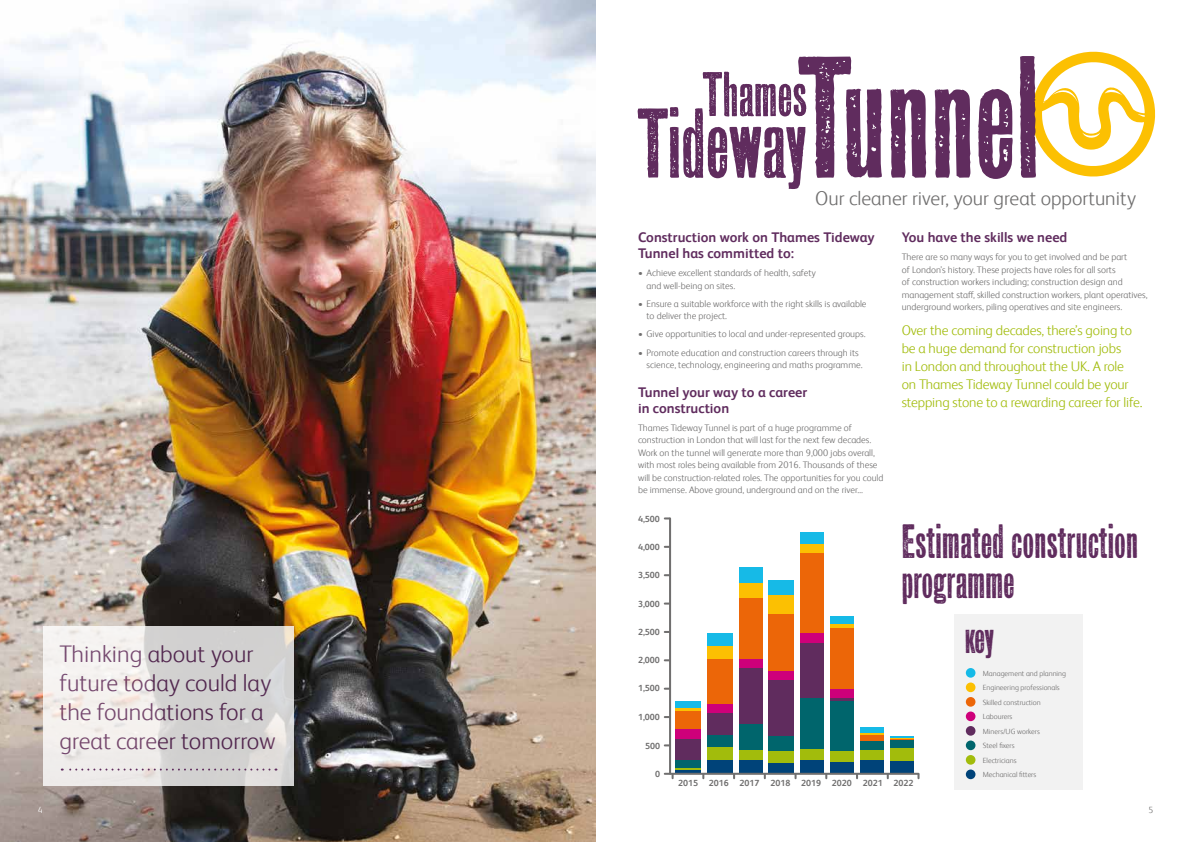
<style>
.page{position:relative;width:1191px;height:842px;background:#fff}
.page>*{position:absolute;margin:0;border:0;box-sizing:border-box;transform-origin:0 0}
.t1{font:98.8px "Prison Press Pro AOE";letter-spacing:.01em;color:#602c5e}
.t2{font:62.8px "Prison Press Pro AOE";letter-spacing:.01em;color:#602c5e}
.t3{font:48px/40px "Prison Press Pro AOE";letter-spacing:.01em;color:#602c5e}
.t4{font:33px "Prison Press Pro AOE";color:#602c5e}
.t5{font:300 24px/29px "FS Albert Pro";color:#602c5e}
.t6{font:300 20px "FS Albert Pro";color:#706f6f}
.t7{font:300 14px/18px "FS Albert Pro";letter-spacing:-.01em;color:#a2bc0c}
.t8{font:700 14px/16px "FS Albert Pro";color:#602c5e}
.t9{font:300 9.5px/12.5px "FS Albert Pro";color:#706f6f}
.t10{font:300 9px "FS Albert Pro";color:#706f6f}
.t11{font:300 9px "FS Albert Pro";color:#fff}
.t12{font:700 8.9px "FS Albert Pro";color:#706f6f}
.t13{font:300 7.5px/14.5px "FS Albert Pro";color:#706f6f}
.s1{font-size:173px}
</style>
<div class="page">
<img style="left:0;top:0;width:595px;height:842px">
<svg style="left:1031px;top:51px;width:125px;height:126px"></svg>
<div style="left:953px;top:614px;width:129px;height:176px;background:#f2f2f2"></div>
<svg style="left:43px;top:626px;width:250px;height:159px"></svg>
<svg style="left:62px;top:768px;width:207px;height:2px"></svg>
<div style="left:890px;top:761px;width:24px;height:12px;background:#004379"></div>
<div style="left:890px;top:748px;width:24px;height:13px;background:#a2bc0c"></div>
<div style="left:890px;top:740px;width:24px;height:8px;background:#00656c"></div>
<svg style="left:890px;top:736px;width:24px;height:4px"></svg>
<div style="left:860px;top:760px;width:24px;height:13px;background:#004379"></div>
<div style="left:860px;top:749px;width:24px;height:11px;background:#a2bc0c"></div>
<div style="left:860px;top:741px;width:24px;height:8px;background:#00656c"></div>
<div style="left:860px;top:734px;width:24px;height:7px;background:#ec6608"></div>
<hr style="left:860px;top:732px;width:24px;height:2px;background:#fcc002">
<div style="left:860px;top:727px;width:24px;height:5px;background:#16bae7"></div>
<div style="left:830px;top:762px;width:24px;height:11px;background:#004379"></div>
<div style="left:830px;top:750px;width:24px;height:12px;background:#a2bc0c"></div>
<div style="left:830px;top:700px;width:24px;height:50px;background:#00656c"></div>
<hr style="left:830px;top:698px;width:24px;height:2px;background:#602c5e">
<div style="left:830px;top:688px;width:24px;height:10px;background:#ce007a"></div>
<div style="left:830px;top:628px;width:24px;height:60px;background:#ec6608"></div>
<div style="left:830px;top:623px;width:24px;height:5px;background:#fcc002"></div>
<div style="left:830px;top:616px;width:24px;height:7px;background:#16bae7"></div>
<div style="left:800px;top:760px;width:24px;height:13px;background:#004379"></div>
<div style="left:800px;top:748px;width:24px;height:12px;background:#a2bc0c"></div>
<div style="left:800px;top:698px;width:24px;height:50px;background:#00656c"></div>
<div style="left:800px;top:643px;width:24px;height:55px;background:#602c5e"></div>
<div style="left:800px;top:633px;width:24px;height:10px;background:#ce007a"></div>
<div style="left:800px;top:553px;width:24px;height:80px;background:#ec6608"></div>
<div style="left:800px;top:543px;width:24px;height:10px;background:#fcc002"></div>
<div style="left:800px;top:532px;width:24px;height:11px;background:#16bae7"></div>
<div style="left:768px;top:763px;width:26px;height:10px;background:#004379"></div>
<div style="left:768px;top:751px;width:26px;height:12px;background:#a2bc0c"></div>
<div style="left:768px;top:735px;width:26px;height:16px;background:#00656c"></div>
<div style="left:768px;top:680px;width:26px;height:55px;background:#602c5e"></div>
<div style="left:768px;top:670px;width:26px;height:10px;background:#ce007a"></div>
<div style="left:768px;top:614px;width:26px;height:56px;background:#ec6608"></div>
<div style="left:768px;top:595px;width:26px;height:19px;background:#fcc002"></div>
<div style="left:768px;top:580px;width:26px;height:15px;background:#16bae7"></div>
<div style="left:738px;top:760px;width:24px;height:13px;background:#004379"></div>
<div style="left:738px;top:749px;width:24px;height:11px;background:#a2bc0c"></div>
<div style="left:738px;top:724px;width:24px;height:25px;background:#00656c"></div>
<div style="left:738px;top:668px;width:24px;height:56px;background:#602c5e"></div>
<div style="left:738px;top:659px;width:24px;height:9px;background:#ce007a"></div>
<div style="left:738px;top:598px;width:24px;height:61px;background:#ec6608"></div>
<div style="left:738px;top:583px;width:24px;height:15px;background:#fcc002"></div>
<div style="left:738px;top:567px;width:24px;height:16px;background:#16bae7"></div>
<div style="left:707px;top:760px;width:25px;height:13px;background:#004379"></div>
<div style="left:707px;top:747px;width:25px;height:13px;background:#a2bc0c"></div>
<div style="left:707px;top:734px;width:25px;height:13px;background:#00656c"></div>
<div style="left:707px;top:713px;width:25px;height:21px;background:#602c5e"></div>
<div style="left:707px;top:703px;width:25px;height:10px;background:#ce007a"></div>
<div style="left:707px;top:659px;width:25px;height:44px;background:#ec6608"></div>
<div style="left:707px;top:646px;width:25px;height:13px;background:#fcc002"></div>
<div style="left:707px;top:633px;width:25px;height:13px;background:#16bae7"></div>
<svg style="left:675px;top:769px;width:25px;height:4px"></svg>
<hr style="left:675px;top:767px;width:25px;height:2px;background:#a2bc0c">
<div style="left:675px;top:760px;width:25px;height:7px;background:#00656c"></div>
<div style="left:675px;top:739px;width:25px;height:21px;background:#602c5e"></div>
<div style="left:675px;top:729px;width:25px;height:10px;background:#ce007a"></div>
<div style="left:675px;top:711px;width:25px;height:18px;background:#ec6608"></div>
<hr style="left:675px;top:708px;width:25px;height:3px;background:#fcc002">
<div style="left:675px;top:701px;width:25px;height:7px;background:#16bae7"></div>
<hr style="left:670px;top:773px;width:248px;height:2px;background:#706f6f">
<hr style="left:669px;top:518px;width:2px;height:255px;background:#706f6f">
<svg style="left:665px;top:602px;width:4px;height:3px"></svg>
<svg style="left:665px;top:773px;width:8px;height:5px"></svg>
<svg style="left:965px;top:668px;width:10px;height:10px"></svg>
<div style="left:965px;top:682px;width:10px;height:10px;background:#fcc002;border-radius:50%"></div>
<svg style="left:965px;top:697px;width:10px;height:10px"></svg>
<div style="left:965px;top:711px;width:10px;height:10px;background:#ce007a;border-radius:50%"></div>
<svg style="left:965px;top:726px;width:10px;height:10px"></svg>
<div style="left:965px;top:740px;width:10px;height:10px;background:#00656c;border-radius:50%"></div>
<svg style="left:965px;top:755px;width:10px;height:10px"></svg>
<div style="left:965px;top:769px;width:10px;height:10px;background:#004379;border-radius:50%"></div>
<h3 class="t5" style="left:60px;top:637px;width:217px">Thinking about your future today could lay the foundations for a great career tomorrow</h3>
<p class="t11" style="left:38px;top:804px;width:6px">4</p>
<h1 class="t1" style="left:638px;top:81px;width:403px">Tideway<span class="s1">Tunnel</span></h1>
<h2 class="t2" style="left:703px;top:55px;width:106px">Thames</h2>
<h3 class="t6" style="left:815px;top:184px;width:322px">Our cleaner river, your great opportunity</h3>
<h3 class="t8" style="left:638px;top:228px;width:238px">Construction work on Thames Tideway<br>Tunnel has committed to:</h3>
<p class="t9" style="left:646px;top:266px;width:171px;text-indent:-9px">• Achieve excellent standards of health, safety and well-being on sites.</p>
<p class="t9" style="left:646px;top:297px;width:221px;text-indent:-9px">• Ensure a suitable workforce with the right skills is available to deliver the project.</p>
<p class="t9" style="left:638px;top:327px;width:229px">• Give opportunities to local and under-represented groups.</p>
<p class="t9" style="left:646px;top:345px;width:217px;text-indent:-9px">• Promote education and construction careers through its science, technology, engineering and maths programme.</p>
<h3 class="t8" style="left:638px;top:383px;width:171px">Tunnel your way to a career in construction</h3>
<p class="t9" style="left:638px;top:421px;width:247px">Thames Tideway Tunnel is part of a huge programme of construction in London that will last for the next few decades.<br>Work on the tunnel will generate more than 9,000 jobs overall, with most roles being available from 2016. Thousands of these will be construction-related roles. The opportunities for you could be immense. Above ground, underground and on the river…</p>
<p class="t12" style="left:638px;top:512px;width:23px">4,500</p>
<p class="t12" style="left:638px;top:541px;width:23px">4,000</p>
<p class="t12" style="left:638px;top:569px;width:23px">3,500</p>
<p class="t12" style="left:638px;top:597px;width:23px">3,000</p>
<p class="t12" style="left:638px;top:626px;width:23px">2,500</p>
<p class="t12" style="left:638px;top:654px;width:23px">2,000</p>
<p class="t12" style="left:638px;top:682px;width:23px">1,500</p>
<p class="t12" style="left:638px;top:711px;width:23px">1,000</p>
<p class="t12" style="left:645px;top:739px;width:16px">500</p>
<p class="t12" style="left:655px;top:767px;width:6px">0</p>
<h3 class="t8" style="left:901px;top:228px;width:167px">You have the skills we need</h3>
<p class="t9" style="left:901px;top:250px;width:247px">There are so many ways for you to get involved and be part<br>of London’s history. These projects have roles for all sorts<br>of construction workers including; construction design and management staff, skilled construction workers, plant operatives, underground workers, piling operatives and site engineers.</p>
<h3 class="t7" style="left:901px;top:320px;width:242px">Over the coming decades, there’s going to be a huge demand for construction jobs<br>in London and throughout the UK. A role<br>on Thames Tideway Tunnel could be your stepping stone to a rewarding career for life.</h3>
<h3 class="t3" style="left:901px;top:522px;width:238px">Estimated construction programme</h3>
<h3 class="t4" style="left:965px;top:620px;width:30px">Key</h3>
<p class="t13" style="left:982px;top:665px;width:85px">Management and planning<br>Engineering professionals<br>Skilled construction<br>Labourers<br>Miners/UG workers<br>Steel fixers<br>Electricians<br>Mechanical fitters</p>
<p class="t12" style="left:678px;top:777px;width:237px">2015 2016 2017 2018 2019 2020 2021 2022</p>
<p class="t10" style="left:1148px;top:804px;width:6px">5</p>
</div>
